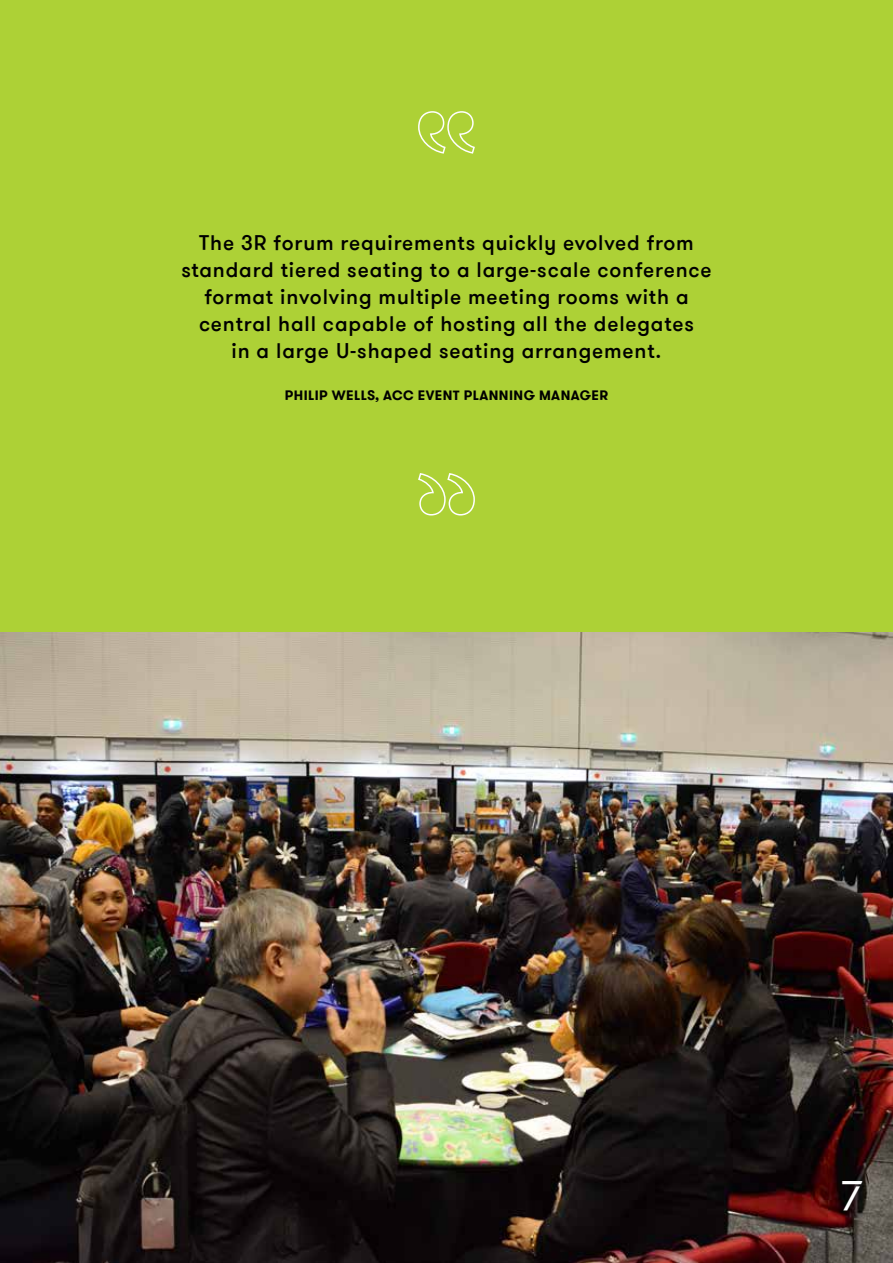
<style>
.page{position:relative;width:893px;height:1263px;background:#fff}
.page>*{position:absolute;margin:0;border:0;box-sizing:border-box;transform-origin:0 0}
.t1{font:45px "Cera Stencil PRO";color:#fff}
.t2{font:500 21px/27px "GT Walsheim Pro";letter-spacing:.04em;color:#000;text-align:center}
.t3{font:700 13.5px "GT Walsheim Pro";letter-spacing:.035em;color:#000}
</style>
<div class="page">
<img style="left:0;top:631px;width:893px;height:632px">
<div style="left:0;top:0;width:893px;height:631px;background:#add136"></div>
<svg style="left:418px;top:111px;width:57px;height:43px"></svg>
<svg style="left:418px;top:473px;width:57px;height:43px"></svg>
<p class="t2" style="left:181px;top:230px;width:532px">The 3R forum requirements quickly evolved from standard tiered seating to a large-scale conference format involving multiple meeting rooms with a central hall capable of hosting all the delegates<br>in a large U-shaped seating arrangement.</p>
<p class="t3" style="left:285px;top:387px;width:325px">PHILIP WELLS, ACC EVENT PLANNING MANAGER</p>
<h1 class="t1" style="left:841px;top:1160px;width:24px">7</h1>
</div>
